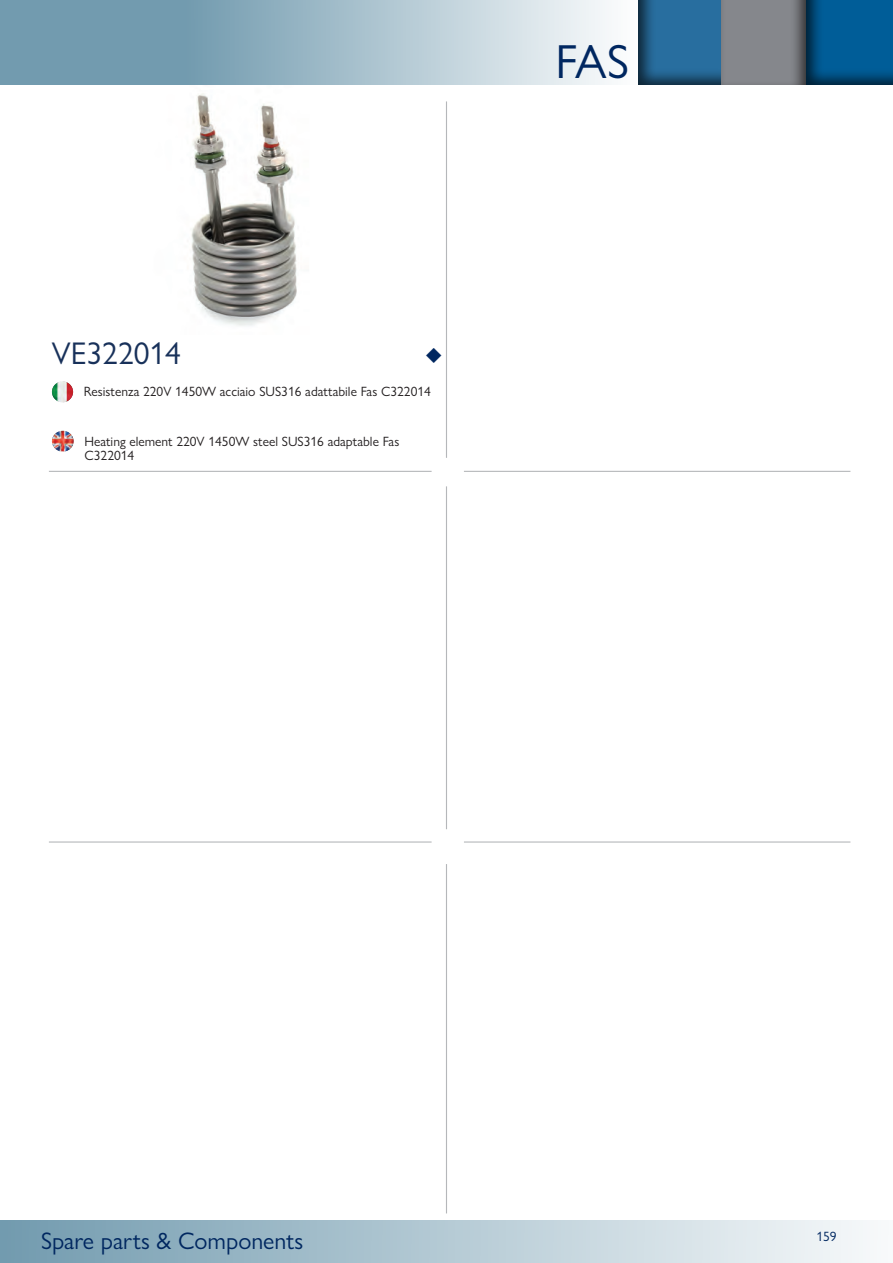
<style>
.page{position:relative;width:893px;height:1263px;background:#fff}
.page>*{position:absolute;margin:0;border:0;box-sizing:border-box;transform-origin:0 0}
.t1{font:48px "Gill Sans Nova";color:#002760}
.t2{font:31.5px "Gill Sans Nova";color:#18315a}
.t3{font:24px "Gill Sans Nova";color:#002760}
.t4{font:13.5px/13.5px "Gill Sans Nova";color:#231f20}
.t5{font:13.5px "Gill Sans Nova";color:#002760}
</style>
<div class="page">
<svg style="left:0;top:0;width:607px;height:85px;background:#9fbac8"></svg>
<div style="left:637px;top:0;width:88px;height:86px;background:#231f20;opacity:.75"></div>
<div style="left:721px;top:0;width:88px;height:87px;background:#231f20;opacity:.75"></div>
<div style="left:805px;top:0;width:88px;height:86px;background:#231f20;opacity:.75"></div>
<div style="left:0;top:1220px;width:893px;height:43px;background:linear-gradient(to right,#719aae,#f8fafb)"></div>
<img style="left:191px;top:93px;width:106px;height:233px">
<img style="left:52px;top:431px;width:22px;height:20px">
<img style="left:52px;top:381px;width:21px;height:21px;border-radius:10px">
<hr style="left:446px;top:101px;width:1px;height:357px;background:#85888d">
<hr style="left:464px;top:471px;width:386px;height:1px;background:#85888d">
<hr style="left:49px;top:471px;width:383px;height:1px;background:#85888d">
<hr style="left:464px;top:841px;width:386px;height:1px;background:#85888d">
<hr style="left:49px;top:841px;width:383px;height:1px;background:#85888d">
<hr style="left:446px;top:486px;width:1px;height:343px;background:#85888d">
<hr style="left:446px;top:864px;width:1px;height:349px;background:#85888d">
<h2 class="t2" style="left:52px;top:334px;width:131px">VE322014</h2>
<p class="t4" style="left:84px;top:385px;width:349px">Resistenza 220V 1450W acciaio SUS316 adattabile Fas C322014</p>
<p class="t4" style="left:85px;top:435px;width:316px">Heating element 220V 1450W steel SUS316 adaptable Fas<br>C322014</p>
<h1 class="t1" style="left:555px;top:32px;width:75px">FAS</h1>
<h3 class="t3" style="left:41px;top:1226px;width:264px">Spare parts &amp; Components</h3>
<p class="t5" style="left:816px;top:1228px;width:22px">159</p>
</div>
